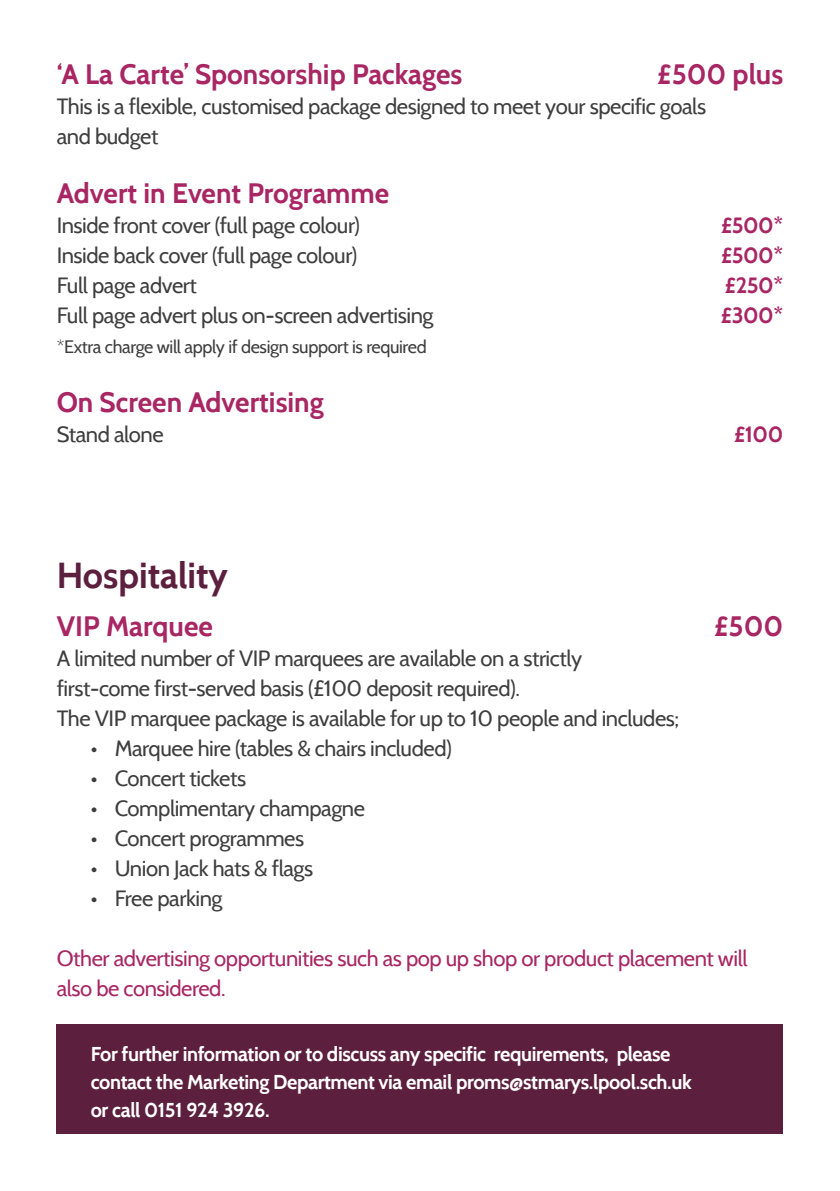
<style>
.page{position:relative;width:840px;height:1191px;background:#fff}
.page>*{position:absolute;margin:0;border:0;box-sizing:border-box;transform-origin:0 0}
.Body{font:700 36px "Cabin";color:#5c1f3d}
.Body-2{font:700 28px "Cabin";color:#a82663}
.Body-3{font:22px/30px "Cabin";letter-spacing:-.02em;color:#3e3e3f}
.Body-4{font:22px/30px "Cabin";letter-spacing:-.02em;color:#a82663}
.Body-5{font:700 22px "Cabin";letter-spacing:-.02em;color:#a82663}
.Body-6{font:700 20px/28px "Cabin";letter-spacing:-.02em;color:#fff}
.Body-7{font:18px "Cabin";letter-spacing:-.02em;color:#3e3e3f}
</style>
<div class="page">
<div style="left:57px;top:1024px;width:725px;height:110px;background:#5c1f3d"></div>
<p class="Body-2" style="left:57px;top:57px;width:407px">‘A La Carte’ Sponsorship Packages</p>
<p class="Body-2" style="left:656px;top:57px;width:128px">£500 plus</p>
<p class="Body-3" style="left:57px;top:91px;width:650px">This is a flexible, customised package designed to meet your specific goals and budget</p>
<p class="Body-2" style="left:57px;top:176px;width:334px">Advert in Event Programme</p>
<p class="Body-3" style="left:57px;top:210px;width:304px">Inside front cover (full page colour)</p>
<p class="Body-5" style="left:720px;top:212px;width:64px">£500*</p>
<p class="Body-3" style="left:57px;top:240px;width:302px">Inside back cover (full page colour)</p>
<p class="Body-5" style="left:720px;top:242px;width:64px">£500*</p>
<p class="Body-3" style="left:57px;top:270px;width:142px">Full page advert</p>
<p class="Body-5" style="left:724px;top:272px;width:60px">£250*</p>
<p class="Body-3" style="left:57px;top:300px;width:378px">Full page advert plus on-screen advertising</p>
<p class="Body-5" style="left:720px;top:302px;width:64px">£300*</p>
<p class="Body-7" style="left:57px;top:335px;width:371px">*Extra charge will apply if design support is required</p>
<p class="Body-2" style="left:57px;top:385px;width:268px">On Screen Advertising</p>
<p class="Body-3" style="left:57px;top:419px;width:108px">Stand alone</p>
<p class="Body-5" style="left:733px;top:421px;width:51px">£100</p>
<p class="Body" style="left:57px;top:554px;width:172px">Hospitality</p>
<p class="Body-2" style="left:57px;top:609px;width:158px">VIP Marquee</p>
<p class="Body-2" style="left:713px;top:609px;width:71px">£500</p>
<p class="Body-3" style="left:57px;top:643px;width:623px">A limited number of VIP marquees are available on a strictly first-come first-served basis (£100 deposit required).<br>The VIP marquee package is available for up to 10 people and includes;</p>
<p class="Body-3" style="left:91px;top:733px;width:362px">• Marquee hire (tables &amp; chairs included)</p>
<p class="Body-3" style="left:91px;top:763px;width:157px">• Concert tickets</p>
<p class="Body-3" style="left:91px;top:793px;width:275px">• Complimentary champagne</p>
<p class="Body-3" style="left:91px;top:823px;width:215px">• Concert programmes</p>
<p class="Body-3" style="left:91px;top:853px;width:224px">• Union Jack hats &amp; flags</p>
<p class="Body-3" style="left:91px;top:883px;width:133px">• Free parking</p>
<p class="Body-4" style="left:57px;top:943px;width:692px">Other advertising opportunities such as pop up shop or product placement will also be considered.</p>
<p class="Body-6" style="left:91px;top:1040px;width:602px">For further information or to discuss any specific requirements, please contact the Marketing Department via email proms@stmarys.lpool.sch.uk or call 0151 924 3926.</p>
</div>
